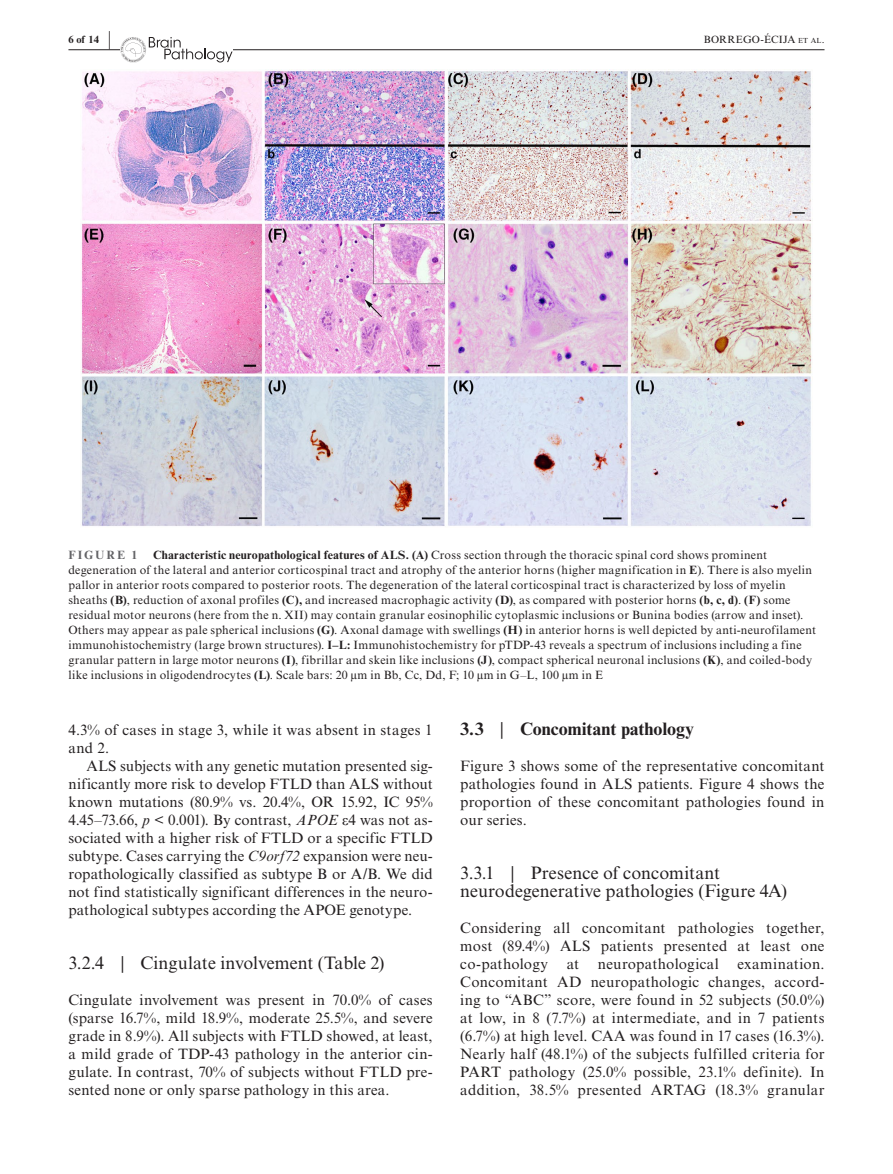
<style>
.page{position:relative;width:893px;height:1174px;background:#fff}
.page>*{position:absolute;margin:0;border:0;box-sizing:border-box;transform-origin:0 0}
.t1{font:18px/18px "Times New Roman MT Std";color:#231f20}
.t2{font:700 18px "Times New Roman MT Std";color:#231f20}
.t3{font:15px/18px "Times New Roman MT Std";letter-spacing:.015em;color:#231f20;text-align:justify}
.t4{font:12px/15px "Times New Roman MT Std";letter-spacing:.02em;color:#231f20}
.t5{font:700 12px "Times New Roman MT Std";letter-spacing:.175em;color:#636366}
.t6{font:10.5px "Times New Roman MT Std";letter-spacing:.015em;color:#231f20}
.t7{font:700 10.5px "Times New Roman MT Std";color:#231f20}
.s1{font-size:20.25px}
.s2{font-size:7.35px}
.s3{font-weight:700}
.s4{font-style:italic}
.s5{font-family:"Times New Roman PSMT unicode"}
.s6{font-weight:400}
</style>
<div class="page">
<hr style="left:68px;top:49px;width:756px;height:1px;background:#231f20">
<svg style="left:121px;top:37px;width:112px;height:25px"></svg>
<img style="left:81px;top:69px;width:731px;height:457px">
<p class="t7" style="left:68px;top:33px;width:43px">6 of 14 <span class="s1">|</span></p>
<p class="t6" style="left:704px;top:33px;width:122px">BORREGO-ÉCIJA <span class="s2">et al</span>.</p>
<p class="t4" style="left:68px;top:547px;width:749px;text-indent:85px"><span class="s3">Characteristic neuropathological features of ALS. (A)</span> Cross section through the thoracic spinal cord shows prominent degeneration of the lateral and anterior corticospinal tract and atrophy of the anterior horns (higher magnification in <span class="s3">E</span>). There is also myelin pallor in anterior roots compared to posterior roots. The degeneration of the lateral corticospinal tract is characterized by loss of myelin sheaths <span class="s3">(B)</span>, reduction of axonal profiles <span class="s3">(C),</span> and increased macrophagic activity <span class="s3">(D)</span>, as compared with posterior horns <span class="s3">(b, c, d)</span>. <span class="s3">(F)</span> some residual motor neurons (here from the n. XII) may contain granular eosinophilic cytoplasmic inclusions or Bunina bodies (arrow and inset).<br>Others may appear as pale spherical inclusions <span class="s3">(G)</span>. Axonal damage with swellings <span class="s3">(H)</span> in anterior horns is well depicted by anti-neurofilament immunohistochemistry (large brown structures). <span class="s3">I–L:</span> Immunohistochemistry for pTDP-43 reveals a spectrum of inclusions including a fine granular pattern in large motor neurons <span class="s3">(I)</span>, fibrillar and skein like inclusions <span class="s3">(J)</span>, compact spherical neuronal inclusions <span class="s3">(K)</span>, and coiled-body like inclusions in oligodendrocytes <span class="s3">(L)</span>. Scale bars: 20 µm in Bb, Cc, Dd, F; 10 µm in G–L, 100 µm in E</p>
<p class="t5" style="left:68px;top:547px;width:71px">FIGURE 1</p>
<p class="t3" style="left:68px;top:721px;width:366px">4.3% of cases in stage 3, while it was absent in stages 1 and 2.</p>
<p class="t3" style="left:68px;top:757px;width:366px;text-indent:18px">ALS subjects with any genetic mutation presented sig&shy;nificantly more risk to develop FTLD than ALS without known mutations (80.9% vs. 20.4%, OR 15.92, IC 95% 4.45–73.66, <span class="s4">p</span> &lt; 0.001). By contrast, <span class="s4">APOE</span> <span class="s5">ε</span>4 was not as&shy;sociated with a higher risk of FTLD or a specific FTLD subtype. Cases carrying the <span class="s4">C9orf72</span> expansion were neu&shy;ropathologically classified as subtype B or A/B. We did not find statistically significant differences in the neuro&shy;pathological subtypes according the APOE genotype.</p>
<p class="t1" style="left:68px;top:954px;width:318px">3.2.4 | Cingulate involvement (Table 2)</p>
<p class="t3" style="left:68px;top:991px;width:366px">Cingulate involvement was present in 70.0% of cases (sparse 16.7%, mild 18.9%, moderate 25.5%, and severe grade in 8.9%). All subjects with FTLD showed, at least, a mild grade of TDP-43 pathology in the anterior cin&shy;gulate. In contrast, 70% of subjects without FTLD pre&shy;sented none or only sparse pathology in this area.</p>
<p class="t2" style="left:460px;top:718px;width:235px">3.3 <span class="s6">|</span> Concomitant pathology</p>
<p class="t3" style="left:460px;top:757px;width:366px">Figure 3 shows some of the representative concomitant pathologies found in ALS patients. Figure 4 shows the proportion of these concomitant pathologies found in our series.</p>
<p class="t1" style="left:460px;top:864px;width:328px">3.3.1 | Presence of concomitant neurodegenerative pathologies (Figure 4A)</p>
<p class="t3" style="left:460px;top:919px;width:366px">Considering all concomitant pathologies together, most (89.4%) ALS patients presented at least one co-pathology at neuropathological examination.<br>Concomitant AD neuropathologic changes, accord&shy;ing to “ABC” score, were found in 52 subjects (50.0%) at low, in 8 (7.7%) at intermediate, and in 7 patients (6.7%) at high level. CAA was found in 17 cases (16.3%).<br>Nearly half (48.1%) of the subjects fulfilled criteria for PART pathology (25.0% possible, 23.1% definite). In addition, 38.5% presented ARTAG (18.3% granular</p>
</div>
